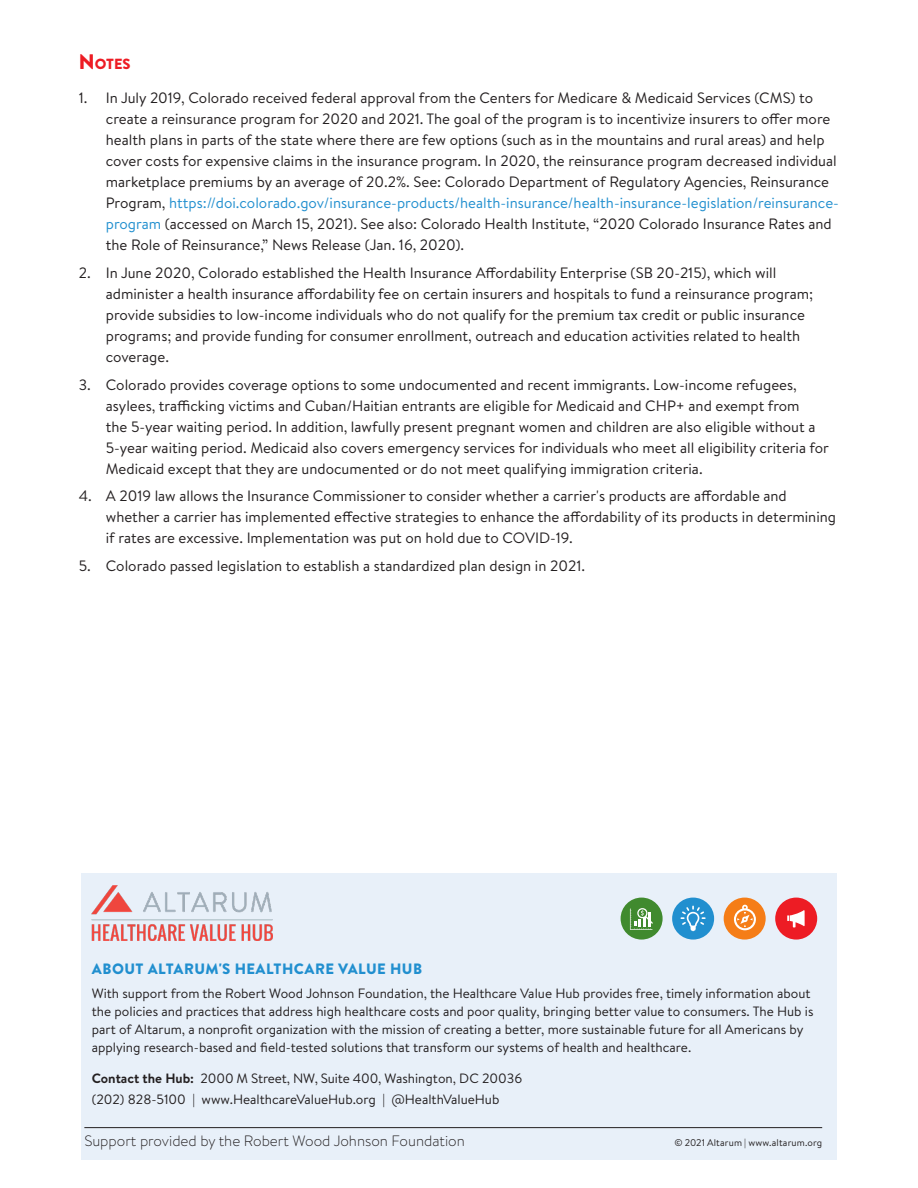
<style>
.page{position:relative;width:918px;height:1188px;background:#fff}
.page>*{position:absolute;margin:0;border:0;box-sizing:border-box;transform-origin:0 0}
.Notes{font:15px/21px "Brandon Text";color:#231f20}
.t1{font:300 15px "Brandon Text";color:#231f20}
.t2{font:900 15px "Brandon Text";letter-spacing:.03em;color:#218fcf}
.Sub_Head{font:900 14.7px "Brandon Text";color:#ed1c24}
.body{font:13.5px/18px "Brandon Text";color:#231f20}
.t3{font:9.75px "Brandon Text";letter-spacing:.015em;color:#231f20}
.s1{font-size:21px}
.s2{color:#218fcf}
.s3{font-weight:700}
</style>
<div class="page">
<div style="left:81px;top:873px;width:756px;height:287px;background:#e8f0f9"></div>
<div style="left:724px;top:898px;width:42px;height:42px;background:#f57d17;border-radius:50%"></div>
<svg style="left:734px;top:905px;width:22px;height:25px"></svg>
<div style="left:672px;top:898px;width:42px;height:42px;background:#218fcf;border-radius:50%"></div>
<svg style="left:680px;top:906px;width:26px;height:25px"></svg>
<div style="left:775px;top:898px;width:42px;height:42px;background:#ed1c24;border-radius:50%"></div>
<svg style="left:787px;top:910px;width:18px;height:17px"></svg>
<div style="left:621px;top:898px;width:42px;height:42px;background:#408a2e;border-radius:50%"></div>
<svg style="left:630px;top:908px;width:23px;height:22px"></svg>
<img style="left:92px;top:886px;width:180px;height:55px">
<hr style="left:84px;top:1127px;width:738px;height:1px;background:#231f20">
<p class="Sub_Head" style="left:79px;top:53px;width:52px"><span class="s1">N</span>OTES</p>
<p class="Notes" style="left:106px;top:87px;width:735px;text-indent:-27px">1. In July 2019, Colorado received federal approval from the Centers for Medicare &amp; Medicaid Services (CMS) to create a reinsurance program for 2020 and 2021. The goal of the program is to incentivize insurers to offer more health plans in parts of the state where there are few options (such as in the mountains and rural areas) and help cover costs for expensive claims in the insurance program. In 2020, the reinsurance program decreased individual marketplace premiums by an average of 20.2%. See: Colorado Department of Regulatory Agencies, Reinsurance Program, <span class="s2">https://doi.colorado.gov/insurance-products/health-insurance/health-insurance-legislation/reinsurance&shy;program</span> (accessed on March 15, 2021). See also: Colorado Health Institute, “2020 Colorado Insurance Rates and the Role of Reinsurance,” News Release (Jan. 16, 2020).</p>
<p class="Notes" style="left:106px;top:262px;width:709px;text-indent:-27px">2. In June 2020, Colorado established the Health Insurance Affordability Enterprise (SB 20-215), which will administer a health insurance affordability fee on certain insurers and hospitals to fund a reinsurance program; provide subsidies to low-income individuals who do not qualify for the premium tax credit or public insurance programs; and provide funding for consumer enrollment, outreach and education activities related to health coverage.</p>
<p class="Notes" style="left:106px;top:373px;width:725px;text-indent:-27px">3. Colorado provides coverage options to some undocumented and recent immigrants. Low-income refugees, asylees, trafficking victims and Cuban/Haitian entrants are eligible for Medicaid and CHP+ and exempt from<br>the 5-year waiting period. In addition, lawfully present pregnant women and children are also eligible without a 5-year waiting period. Medicaid also covers emergency services for individuals who meet all eligibility criteria for Medicaid except that they are undocumented or do not meet qualifying immigration criteria.</p>
<p class="Notes" style="left:106px;top:485px;width:732px;text-indent:-27px">4. A 2019 law allows the Insurance Commissioner to consider whether a carrier's products are affordable and whether a carrier has implemented effective strategies to enhance the affordability of its products in determining if rates are excessive. Implementation was put on hold due to COVID-19.</p>
<p class="Notes" style="left:79px;top:555px;width:508px">5. Colorado passed legislation to establish a standardized plan design in 2021.</p>
<p class="t2" style="left:92px;top:958px;width:332px">ABOUT ALTARUM'S HEALTHCARE VALUE HUB</p>
<p class="body" style="left:92px;top:984px;width:723px">With support from the Robert Wood Johnson Foundation, the Healthcare Value Hub provides free, timely information about the policies and practices that address high healthcare costs and poor quality, bringing better value to consumers. The Hub is part of Altarum, a nonprofit organization with the mission of creating a better, more sustainable future for all Americans by applying research-based and field-tested solutions that transform our systems of health and healthcare.</p>
<p class="body" style="left:92px;top:1068px;width:432px;line-height:21px"><span class="s3">Contact the Hub:</span> 2000 M Street, NW, Suite 400, Washington, DC 20036 (202) 828-5100 | www.HealthcareValueHub.org | @HealthValueHub</p>
<p class="t1" style="left:84px;top:1131px;width:382px">Support provided by the Robert Wood Johnson Foundation</p>
<p class="t3" style="left:674px;top:1136px;width:149px">© 2021 Altarum | www.altarum.org</p>
</div>
